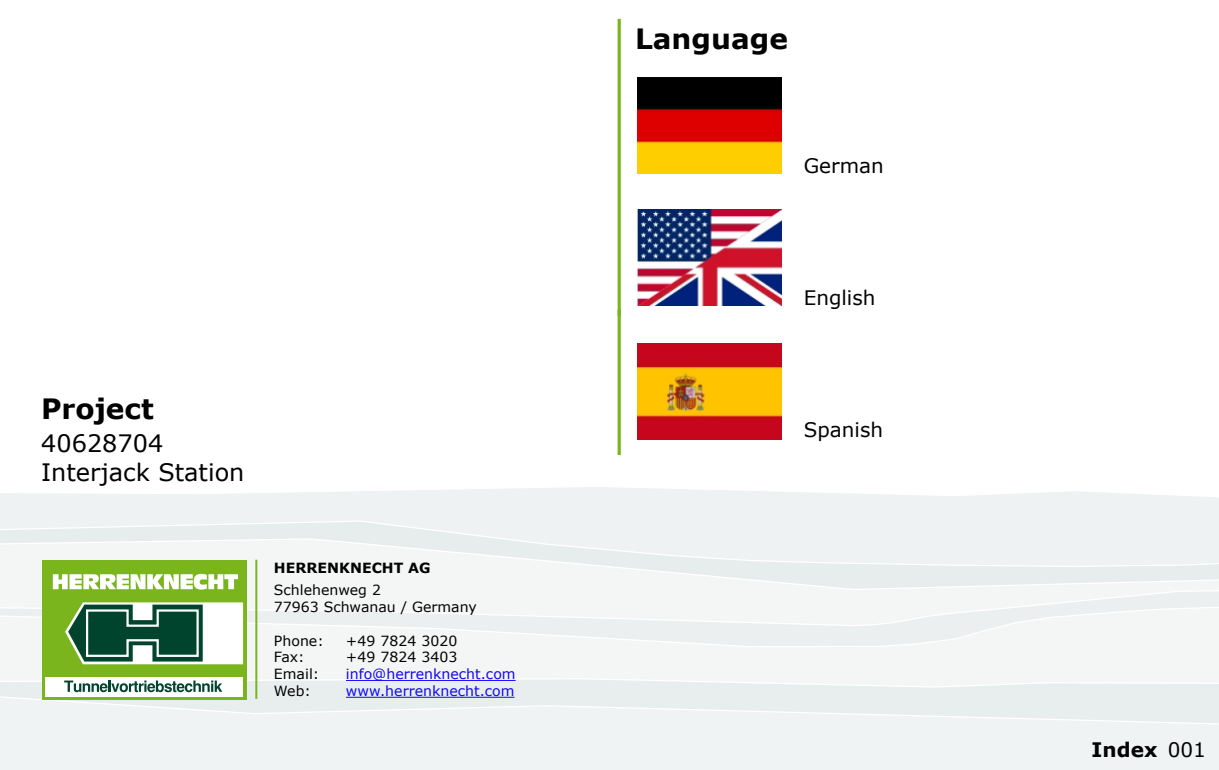
<style>
.page{position:relative;width:1219px;height:770px;background:#fff}
.page>*{position:absolute;margin:0;border:0;box-sizing:border-box;transform-origin:0 0}
.t1{font:700 28px "Verdana";color:#030303}
.t2{font:700 28px "Verdana";color:#020202}
.t3{font:24px/28.8px "Verdana";color:#020202}
.t4{font:20px "Verdana";color:#030303}
.t5{font:700 20px "Verdana";color:#030303}
.t6{font:14px/16.8px "Verdana";color:#020202}
.t7{font:14px "Verdana";color:#1206ff}
.t8{font:700 14px "Verdana";color:#020202}
.s1{font-weight:400;color:#020202}
</style>
<div class="page">
<svg style="left:0;top:489px;width:1219px;height:31px;background:#eff3f4"></svg>
<div style="left:0;top:520px;width:1219px;height:18px;background:#eef2f3"></div>
<div style="left:0;top:538px;width:1219px;height:51px;background:#eef2f3"></div>
<svg style="left:0;top:589px;width:1219px;height:17px"></svg>
<svg style="left:0;top:606px;width:1219px;height:73px"></svg>
<svg style="left:0;top:680px;width:1219px;height:15px"></svg>
<div style="left:0;top:695px;width:1219px;height:75px;background:#eff3f4"></div>
<div style="left:42px;top:560px;width:204px;height:139px;background:#7ab51d"></div>
<div style="left:45px;top:677px;width:198px;height:20px;background:#fff"></div>
<svg style="left:53px;top:574px;width:185px;height:16px"></svg>
<svg style="left:64px;top:681px;width:158px;height:11px"></svg>
<svg style="left:65px;top:602px;width:178px;height:62px;background:#729984"></svg>
<hr style="left:255px;top:560px;width:2px;height:139px;background:#7ab51d">
<hr style="left:346px;top:680px;width:170px;height:1px;background:#1206ff">
<hr style="left:346px;top:697px;width:168px;height:1px;background:#1206ff">
<hr style="left:618px;top:310px;width:3px;height:145px;background:#7ab51d">
<hr style="left:618px;top:191px;width:3px;height:125px;background:#7ab51d">
<hr style="left:618px;top:19px;width:3px;height:172px;background:#7ab51d">
<img style="left:638px;top:343px;width:144px;height:96px">
<img style="left:638px;top:209px;width:144px;height:96px">
<img style="left:638px;top:78px;width:144px;height:96px">
<h1 class="t2" style="left:41px;top:389px;width:114px">Project</h1>
<h2 class="t3" style="left:41px;top:428px;width:205px">40628704<br>Interjack Station</h2>
<p class="t8" style="left:274px;top:558px;width:158px">HERRENKNECHT AG</p>
<p class="t6" style="left:274px;top:581px;width:204px">Schlehenweg 2<br>77963 Schwanau / Germany</p>
<p class="t6" style="left:274px;top:632px;width:51px">Phone:</p>
<p class="t6" style="left:346px;top:632px;width:113px">+49 7824 3020</p>
<p class="t6" style="left:274px;top:649px;width:32px">Fax:</p>
<p class="t6" style="left:346px;top:649px;width:113px">+49 7824 3403</p>
<p class="t6" style="left:274px;top:666px;width:47px">Email:</p>
<p class="t7" style="left:346px;top:664px;width:171px">info@herrenknecht.com</p>
<p class="t6" style="left:274px;top:682px;width:38px">Web:</p>
<p class="t7" style="left:346px;top:681px;width:170px">www.herrenknecht.com</p>
<h1 class="t1" style="left:635px;top:19px;width:154px">Language</h1>
<h3 class="t4" style="left:804px;top:152px;width:82px">German</h3>
<h3 class="t4" style="left:804px;top:284px;width:73px">English</h3>
<h3 class="t4" style="left:804px;top:416px;width:81px">Spanish</h3>
<h3 class="t5" style="left:1092px;top:736px;width:116px">Index <span class="s1">001</span></h3>
</div>
